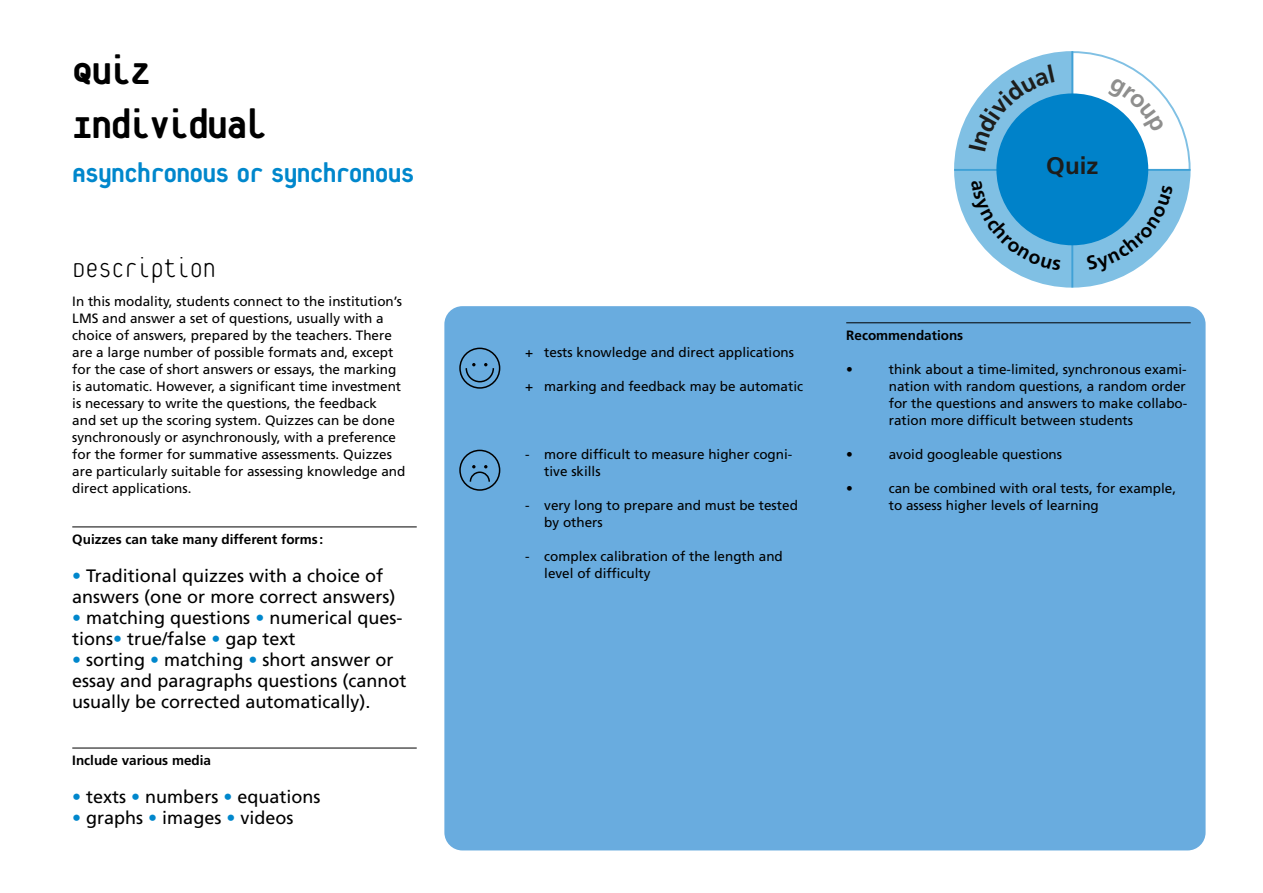
<style>
.page{position:relative;width:1263px;height:893px;background:#fff}
.page>*{position:absolute;margin:0;border:0;box-sizing:border-box;transform-origin:0 0}
.t1{font:800 45px/53.7px "Platelet OT";letter-spacing:-.035em;color:#000}
.t2{font:800 30px "Platelet OT";letter-spacing:-.03em;color:#0087cc}
.t3{font:100 30px "Platelet OT";letter-spacing:-.03em;color:#000}
.t4{font:700 24px "Frutiger LT Pro";color:#1d1d1b}
.t5{font:18px/21px "Frutiger LT Std";color:#000}
.t6{font:13.5px/17px "Frutiger LT Std";color:#000}
.t7{font:700 13.5px "Frutiger LT Std";color:#000}
.s1{color:#0087cc}
</style>
<div class="page">
<div style="left:444px;top:306px;width:761px;height:544px;background:#69acdf;border-radius:18px"></div>
<hr style="left:72px;top:526px;width:345px;height:1px;background:#000">
<hr style="left:72px;top:748px;width:345px;height:1px;background:#000">
<svg style="left:459px;top:347px;width:42px;height:42px"></svg>
<svg style="left:459px;top:449px;width:42px;height:42px"></svg>
<hr style="left:846px;top:322px;width:345px;height:1px;background:#000">
<svg style="left:954px;top:51px;width:236px;height:237px"></svg>
<h1 class="t1" style="left:72px;top:47px;width:196px">Quiz<br>Individual</h1>
<h2 class="t2" style="left:72px;top:160px;width:344px">Asynchronous or Synchronous</h2>
<h2 class="t3" style="left:72px;top:255px;width:145px">Description</h2>
<p class="t6" style="left:72px;top:293px;width:335px">In this modality, students connect to the institution’s LMS and answer a set of questions, usually with a choice of answers, prepared by the teachers. There are a large number of possible formats and, except for the case of short answers or essays, the marking is automatic. However, a significant time investment is necessary to write the questions, the feedback<br>and set up the scoring system. Quizzes can be done synchronously or asynchronously, with a preference for the former for summative assessments. Quizzes are particularly suitable for assessing knowledge and direct applications.</p>
<p class="t7" style="left:72px;top:532px;width:253px">Quizzes can take many different forms :</p>
<h3 class="t5" style="left:72px;top:566px;width:325px"><span class="s1">•</span> Traditional quizzes with a choice of answers (one or more correct answers)</h3>
<h3 class="t5" style="left:72px;top:608px;width:332px"><span class="s1">•</span> matching questions <span class="s1">•</span> numerical ques&shy;tions<span class="s1">•</span> true/false <span class="s1">•</span> gap text</h3>
<h3 class="t5" style="left:72px;top:650px;width:336px"><span class="s1">•</span> sorting <span class="s1">•</span> matching <span class="s1">•</span> short answer or essay and paragraphs questions (cannot usually be corrected automatically).</h3>
<p class="t7" style="left:72px;top:753px;width:140px">Include various media</p>
<h3 class="t5" style="left:72px;top:787px;width:250px"><span class="s1">•</span> texts <span class="s1">•</span> numbers <span class="s1">•</span> equations</h3>
<h3 class="t5" style="left:72px;top:808px;width:223px"><span class="s1">•</span> graphs <span class="s1">•</span> images <span class="s1">•</span> videos</h3>
<h3 class="t4" style="left:1046px;top:152px;width:54px">Quiz</h3>
<p class="t6" style="left:525px;top:344px;width:270px">+ tests knowledge and direct applications</p>
<p class="t6" style="left:525px;top:378px;width:279px">+ marking and feedback may be automatic</p>
<p class="t6" style="left:544px;top:446px;width:250px;text-indent:-19px">- more difficult to measure higher cogni&shy;tive skills</p>
<p class="t6" style="left:544px;top:497px;width:255px;text-indent:-19px">- very long to prepare and must be tested by others</p>
<p class="t6" style="left:544px;top:548px;width:240px;text-indent:-19px">- complex calibration of the length and level of difficulty</p>
<p class="t7" style="left:846px;top:328px;width:119px">Recommendations</p>
<p class="t6" style="left:846px;top:361px;width:8px">•</p>
<p class="t6" style="left:889px;top:361px;width:300px;text-align:justify">think about a time-limited, synchronous exami&shy;nation with random questions, a random order for the questions and answers to make collabo&shy;ration more difficult between students</p>
<p class="t6" style="left:846px;top:446px;width:8px">•</p>
<p class="t6" style="left:889px;top:446px;width:175px">avoid googleable questions</p>
<p class="t6" style="left:846px;top:480px;width:8px">•</p>
<p class="t6" style="left:889px;top:480px;width:289px">can be combined with oral tests, for example, to assess higher levels of learning</p>
</div>
